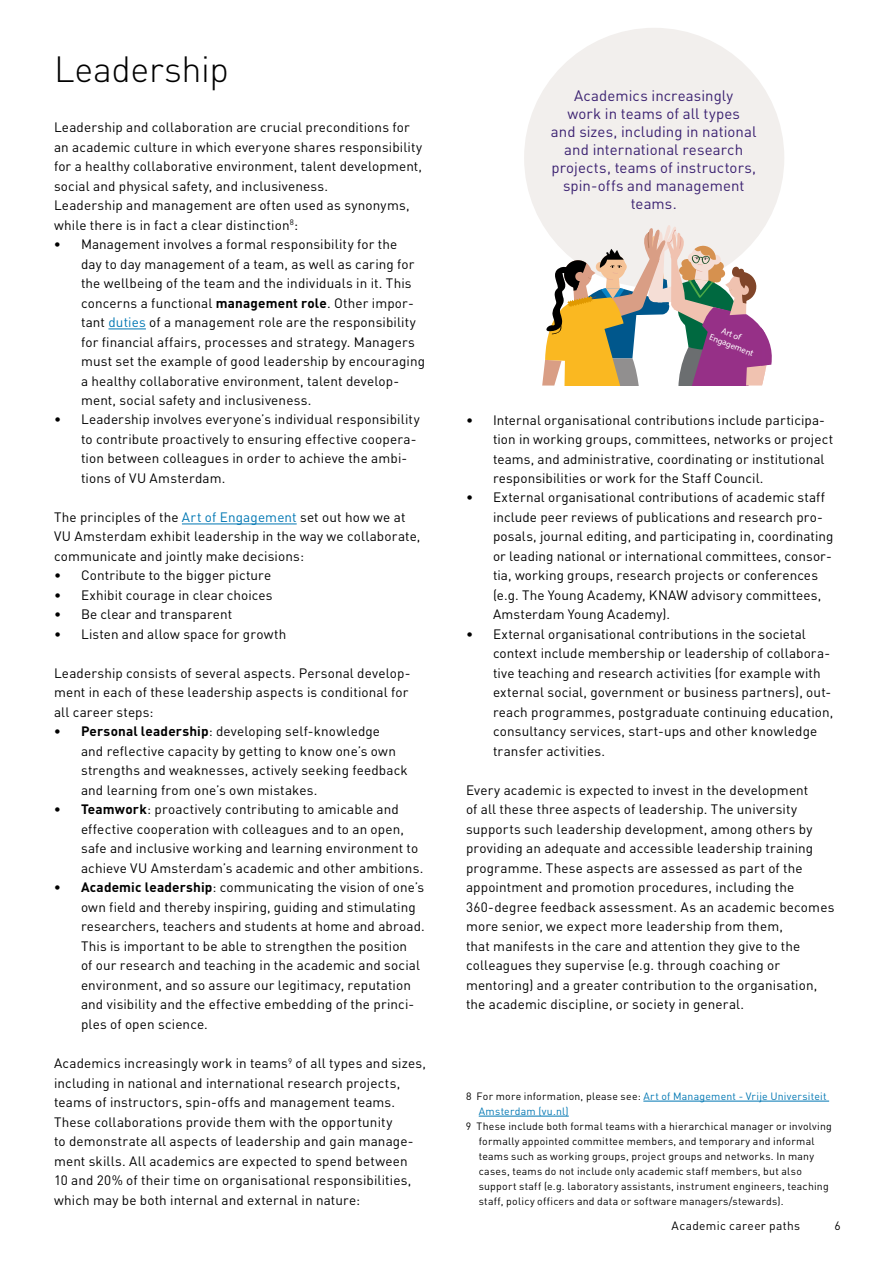
<style>
.page{position:relative;width:893px;height:1263px;background:#fff}
.page>*{position:absolute;margin:0;border:0;box-sizing:border-box;transform-origin:0 0}
.t1{font:300 36px "DIN Pro";letter-spacing:-.01em;color:#000}
.t2{font:15px/18px "DIN Pro";letter-spacing:.005em;color:#3b2171;text-align:center}
.t3{font:13.5px/19.5px "DIN Pro";letter-spacing:.01em;color:#000}
.t4{font:12px "DIN Pro";letter-spacing:.03em;color:#000}
.t5{font:10.5px/15px "DIN Pro";letter-spacing:.025em;color:#000}
.t6{font:10.5px/15px "DIN Pro";letter-spacing:.025em;color:#0077b3}
.t7{font:8.7px/10.5px "Myriad Pro";color:#fff}
.s1{font-weight:700}
.s2{color:#0077b3}
.s3{color:#000}
</style>
<div class="page">
<hr style="left:108px;top:329px;width:38px;height:1px;background:#0077b3">
<hr style="left:182px;top:524px;width:115px;height:1px;background:#0077b3">
<hr style="left:643px;top:1101px;width:186px;height:1px;background:#0077b3">
<hr style="left:479px;top:1116px;width:90px;height:1px;background:#0077b3">
<div style="left:524px;top:28px;width:260px;height:260px;background:#f2efed;border-radius:50%"></div>
<svg style="left:542px;top:225px;width:230px;height:161px"></svg>
<img style="left:761px;top:327px;width:4px;height:57px">
<h1 class="t1" style="left:54px;top:41px;width:176px">Leadership</h1>
<p class="t3" style="left:54px;top:116px;width:370px">Leadership and collaboration are crucial preconditions for an academic culture in which everyone shares responsibility for a healthy collaborative environment, talent development, social and physical safety, and inclusiveness.<br>Leadership and management are often used as synonyms, while there is in fact a clear distinction<sup>8</sup>:</p>
<p class="t3" style="left:81px;top:233px;width:346px;text-indent:-27px">• Management involves a formal responsibility for the<br>day to day management of a team, as well as caring for the wellbeing of the team and the individuals in it. This concerns a functional <span class="s1">management role</span>. Other impor&shy;tant <span class="s2">duties</span> of a management role are the responsibility for financial affairs, processes and strategy. Managers must set the example of good leadership by encouraging a healthy collaborative environment, talent develop&shy;ment, social safety and inclusiveness.</p>
<p class="t3" style="left:81px;top:408px;width:340px;text-indent:-27px">• Leadership involves everyone’s individual responsibility to contribute proactively to ensuring effective coopera&shy;tion between colleagues in order to achieve the ambi&shy;tions of VU Amsterdam.</p>
<p class="t3" style="left:54px;top:506px;width:368px">The principles of the <span class="s2">Art of Engagement</span> set out how we at<br>VU Amsterdam exhibit leadership in the way we collaborate, communicate and jointly make decisions:</p>
<p class="t3" style="left:54px;top:564px;width:219px">• Contribute to the bigger picture</p>
<p class="t3" style="left:54px;top:584px;width:220px">• Exhibit courage in clear choices</p>
<p class="t3" style="left:54px;top:603px;width:180px">• Be clear and transparent</p>
<p class="t3" style="left:54px;top:623px;width:234px">• Listen and allow space for growth</p>
<p class="t3" style="left:54px;top:662px;width:358px">Leadership consists of several aspects. Personal develop&shy;ment in each of these leadership aspects is conditional for all career steps:</p>
<p class="t3" style="left:81px;top:720px;width:328px;text-indent:-27px"><span class="s1">• Personal leadership</span>: developing self-knowledge<br>and reflective capacity by getting to know one’s own strengths and weaknesses, actively seeking feedback and learning from one’s own mistakes.</p>
<p class="t3" style="left:81px;top:798px;width:344px;text-indent:-27px"><span class="s1">• Teamwork</span>: proactively contributing to amicable and effective cooperation with colleagues and to an open, safe and inclusive working and learning environment to achieve VU Amsterdam’s academic and other ambitions.</p>
<p class="t3" style="left:81px;top:876px;width:345px;text-indent:-27px"><span class="s1">• Academic leadership</span>: communicating the vision of one’s own field and thereby inspiring, guiding and stimulating researchers, teachers and students at home and abroad.<br>This is important to be able to strengthen the position<br>of our research and teaching in the academic and social environment, and so assure our legitimacy, reputation and visibility and the effective embedding of the princi&shy;ples of open science.</p>
<p class="t3" style="left:54px;top:1052px;width:373px">Academics increasingly work in teams<sup>9</sup> of all types and sizes, including in national and international research projects, teams of instructors, spin-offs and management teams.<br>These collaborations provide them with the opportunity<br>to demonstrate all aspects of leadership and gain manage&shy;ment skills. All academics are expected to spend between<br>10 and 20% of their time on organisational responsibilities, which may be both internal and external in nature:</p>
<p class="t2" style="left:551px;top:85px;width:207px">Academics increasingly<br>work in teams of all types<br>and sizes, including in national and international research projects, teams of instructors, spin-offs and management teams.</p>
<p class="t7" style="left:716px;top:322px;width:48px;text-indent:9px;rotate:22deg">Art of<br>Engagement</p>
<p class="t3" style="left:493px;top:409px;width:342px;text-indent:-27px">• Internal organisational contributions include participa&shy;tion in working groups, committees, networks or project teams, and administrative, coordinating or institutional responsibilities or work for the Staff Council.</p>
<p class="t3" style="left:493px;top:486px;width:342px;text-indent:-27px">• External organisational contributions of academic staff include peer reviews of publications and research pro&shy;posals, journal editing, and participating in, coordinating or leading national or international committees, consor&shy;tia, working groups, research projects or conferences (e.g. The Young Academy, KNAW advisory committees, Amsterdam Young Academy).</p>
<p class="t3" style="left:493px;top:623px;width:342px;text-indent:-27px">• External organisational contributions in the societal context include membership or leadership of collabora&shy;tive teaching and research activities (for example with external social, government or business partners), out&shy;reach programmes, postgraduate continuing education, consultancy services, start-ups and other knowledge transfer activities.</p>
<p class="t3" style="left:466px;top:779px;width:370px">Every academic is expected to invest in the development<br>of all these three aspects of leadership. The university supports such leadership development, among others by providing an adequate and accessible leadership training programme. These aspects are assessed as part of the appointment and promotion procedures, including the 360-degree feedback assessment. As an academic becomes more senior, we expect more leadership from them,<br>that manifests in the care and attention they give to the colleagues they supervise (e.g. through coaching or mentoring) and a greater contribution to the organisation, the academic discipline, or society in general.</p>
<p class="t6" style="left:479px;top:1087px;width:349px;text-indent:-13px"><span class="s3">8 For more information, please see:</span> Art of Management - Vrije Universiteit<br>Amsterdam (vu.nl)</p>
<p class="t5" style="left:479px;top:1117px;width:355px;text-indent:-13px">9 These include both formal teams with a hierarchical manager or involving formally appointed committee members, and temporary and informal teams such as working groups, project groups and networks. In many cases, teams do not include only academic staff members, but also support staff (e.g. laboratory assistants, instrument engineers, teaching staff, policy officers and data or software managers/stewards).</p>
<p class="t4" style="left:672px;top:1216px;width:130px">Academic career paths</p>
<p class="t4" style="left:835px;top:1216px;width:8px">6</p>
</div>
